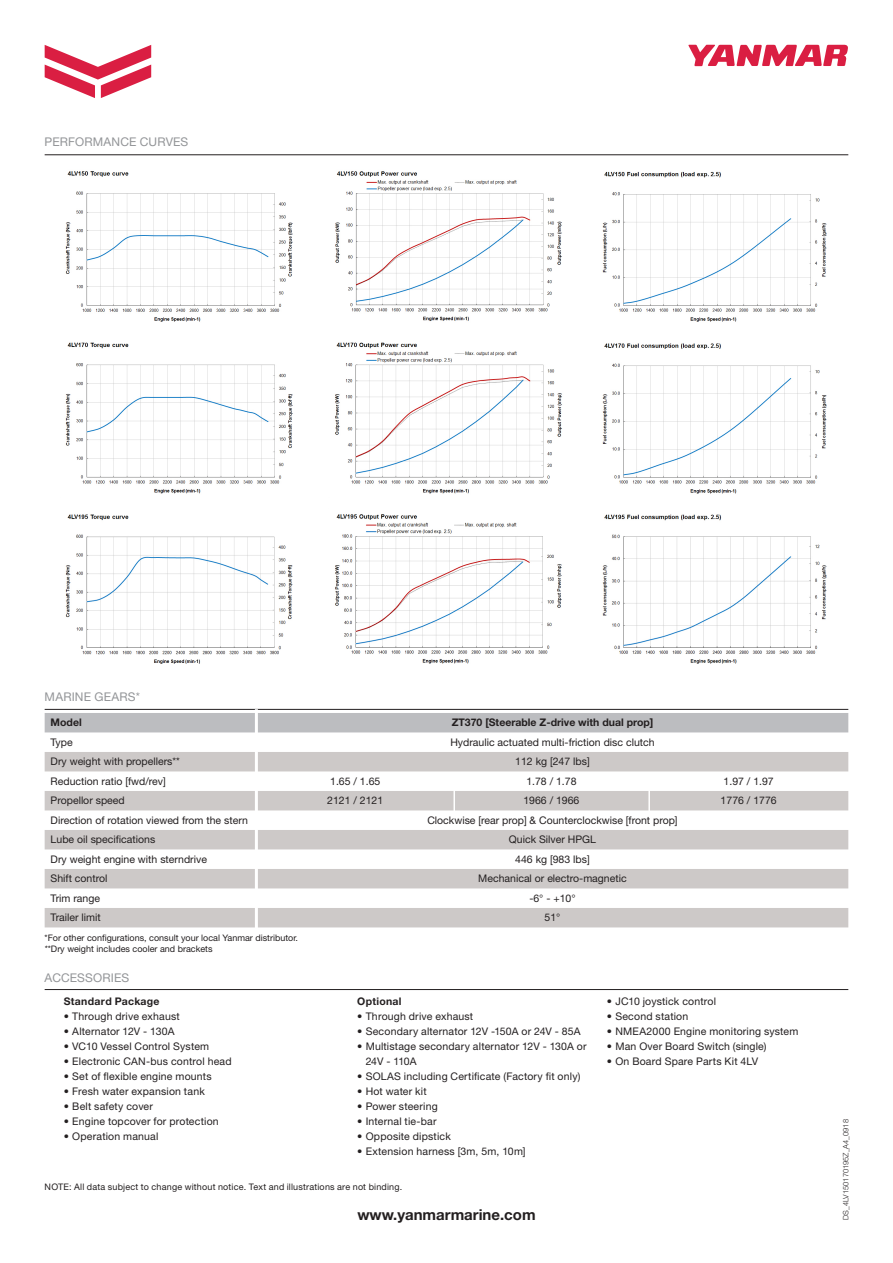
<style>
.page{position:relative;width:893px;height:1263px;background:#fff}
.page>*{position:absolute;margin:0;border:0;box-sizing:border-box;transform-origin:0 0}
.t1{font:700 15px "Helvetica Neue LT Std";color:#231f20}
.t2{font:12px "Helvetica Neue LT Std";letter-spacing:.015em;color:#939598}
.Tekst{font:10.5px/15px "Helvetica Neue LT Std";letter-spacing:.005em;color:#231f20}
.Tekst-2{font:700 10.5px "Helvetica Neue LT Std";color:#231f20}
.Tekst-3{font:700 10.5px "Helvetica Neue LT Std";letter-spacing:.03em;color:#231f20}
.Tekst-4{font:700 10.5px "Helvetica Neue LT Std";letter-spacing:.025em;color:#231f20}
.t3{font:9px "Helvetica Neue LT Std";color:#231f20}
.t4{font:9px "Helvetica Neue LT Std";letter-spacing:.02em;color:#231f20}
.t5{font:300 7.5px "Helvetica Neue LT Std";color:#231f20}
.s1{font-style:italic}
</style>
<div class="page">
<img style="left:602px;top:343px;width:225px;height:151px">
<img style="left:65px;top:171px;width:228px;height:151px">
<img style="left:335px;top:171px;width:227px;height:150px">
<img style="left:602px;top:171px;width:225px;height:151px">
<img style="left:65px;top:342px;width:228px;height:152px">
<img style="left:335px;top:342px;width:227px;height:152px">
<img style="left:65px;top:514px;width:228px;height:150px">
<img style="left:335px;top:514px;width:227px;height:150px">
<img style="left:602px;top:514px;width:225px;height:150px">
<hr style="left:45px;top:155px;width:803px;height:1px;background:#231f20">
<hr style="left:45px;top:989px;width:803px;height:1px;background:#231f20">
<svg style="left:45px;top:45px;width:106px;height:53px"></svg>
<svg style="left:688px;top:45px;width:160px;height:21px"></svg>
<hr style="left:45px;top:709px;width:803px;height:1px;background:#231f20">
<div style="left:45px;top:713px;width:803px;height:19px;background:#bcbdc0"></div>
<svg style="left:45px;top:752px;width:803px;height:175px;fill:#cdc9c8"></svg>
<hr style="left:255px;top:709px;width:3px;height:222px;background:#fff">
<hr style="left:648px;top:776px;width:2px;height:36px;background:#fff">
<hr style="left:453px;top:780px;width:2px;height:36px;background:#fff">
<p class="t2" style="left:45px;top:135px;width:145px">PERFORMANCE CURVES</p>
<p class="t2" style="left:45px;top:689px;width:97px">MARINE GEARS*</p>
<p class="Tekst-2" style="left:51px;top:716px;width:33px">Model</p>
<p class="Tekst-2" style="left:452px;top:716px;width:203px">ZT370 [Steerable Z-drive with dual prop]</p>
<p class="Tekst" style="left:51px;top:735px;width:23px">Type</p>
<p class="Tekst" style="left:450px;top:735px;width:206px">Hydraulic actuated multi-friction disc clutch</p>
<p class="Tekst" style="left:51px;top:754px;width:131px">Dry weight with propellers**</p>
<p class="Tekst" style="left:515px;top:754px;width:76px">112 kg [247 lbs]</p>
<p class="Tekst" style="left:51px;top:773px;width:117px">Reduction ratio [fwd/rev]</p>
<p class="Tekst" style="left:330px;top:773px;width:52px">1.65 / 1.65</p>
<p class="Tekst" style="left:526px;top:773px;width:52px">1.78 / 1.78</p>
<p class="Tekst" style="left:724px;top:773px;width:52px">1.97 / 1.97</p>
<p class="Tekst" style="left:51px;top:793px;width:76px">Propellor speed</p>
<p class="Tekst" style="left:327px;top:793px;width:58px">2121 / 2121</p>
<p class="Tekst" style="left:523px;top:793px;width:58px">1966 / 1966</p>
<p class="Tekst" style="left:721px;top:793px;width:58px">1776 / 1776</p>
<p class="Tekst" style="left:51px;top:812px;width:199px">Direction of rotation viewed from the stern</p>
<p class="Tekst" style="left:427px;top:812px;width:252px">Clockwise [rear prop] &amp; Counterclockwise [front prop]</p>
<p class="Tekst" style="left:51px;top:832px;width:106px">Lube oil specifications</p>
<p class="Tekst" style="left:509px;top:832px;width:89px">Quick Silver HPGL</p>
<p class="Tekst" style="left:51px;top:851px;width:158px">Dry weight engine with sterndrive</p>
<p class="Tekst" style="left:515px;top:851px;width:76px">446 kg [983 lbs]</p>
<p class="Tekst" style="left:51px;top:871px;width:58px">Shift control</p>
<p class="Tekst" style="left:478px;top:871px;width:150px">Mechanical or electro-magnetic</p>
<p class="Tekst" style="left:51px;top:890px;width:51px">Trim range</p>
<p class="Tekst" style="left:529px;top:890px;width:48px">-6° - +10°</p>
<p class="Tekst" style="left:51px;top:910px;width:52px">Trailer limit</p>
<p class="Tekst" style="left:545px;top:910px;width:17px">51°</p>
<p class="t3" style="left:45px;top:932px;width:255px">*For other configurations, consult your local Yanmar distributor.</p>
<p class="t3" style="left:45px;top:943px;width:169px"><span class="s1">*</span>*Dry weight includes cooler and brackets</p>
<p class="t2" style="left:45px;top:971px;width:86px">ACCESSORIES</p>
<p class="Tekst-3" style="left:64px;top:994px;width:97px">Standard Package</p>
<p class="Tekst" style="left:64px;top:1008px;width:118px">• Through drive exhaust</p>
<p class="Tekst" style="left:64px;top:1023px;width:112px">• Alternator 12V - 130A</p>
<p class="Tekst" style="left:64px;top:1038px;width:147px">• VC10 Vessel Control System</p>
<p class="Tekst" style="left:64px;top:1053px;width:169px">• Electronic CAN-bus control head</p>
<p class="Tekst" style="left:64px;top:1068px;width:149px">• Set of flexible engine mounts</p>
<p class="Tekst" style="left:64px;top:1083px;width:143px">• Fresh water expansion tank</p>
<p class="Tekst" style="left:64px;top:1098px;width:91px">• Belt safety cover</p>
<p class="Tekst" style="left:64px;top:1113px;width:156px">• Engine topcover for protection</p>
<p class="Tekst" style="left:64px;top:1128px;width:96px">• Operation manual</p>
<p class="Tekst-4" style="left:357px;top:994px;width:46px">Optional</p>
<p class="Tekst" style="left:357px;top:1008px;width:118px">• Through drive exhaust</p>
<p class="Tekst" style="left:357px;top:1023px;width:225px">• Secondary alternator 12V -150A or 24V - 85A</p>
<p class="Tekst" style="left:366px;top:1038px;width:222px;text-indent:-9px">• Multistage secondary alternator 12V - 130A or<br>24V - 110A</p>
<p class="Tekst" style="left:357px;top:1068px;width:225px">• SOLAS including Certificate (Factory fit only)</p>
<p class="Tekst" style="left:357px;top:1083px;width:71px">• Hot water kit</p>
<p class="Tekst" style="left:357px;top:1098px;width:82px">• Power steering</p>
<p class="Tekst" style="left:357px;top:1113px;width:81px">• Internal tie-bar</p>
<p class="Tekst" style="left:357px;top:1128px;width:95px">• Opposite dipstick</p>
<p class="Tekst" style="left:357px;top:1143px;width:170px">• Extension harness [3m, 5m, 10m]</p>
<p class="t4" style="left:45px;top:1181px;width:359px">NOTE: All data subject to change without notice. Text and illustrations are not binding.</p>
<p class="t1" style="left:357px;top:1205px;width:180px">www.yanmarmarine.com</p>
<p class="Tekst" style="left:607px;top:993px;width:111px">• JC10 joystick control</p>
<p class="Tekst" style="left:607px;top:1008px;width:83px">• Second station</p>
<p class="Tekst" style="left:607px;top:1023px;width:193px">• NMEA2000 Engine monitoring system</p>
<p class="Tekst" style="left:607px;top:1038px;width:161px">• Man Over Board Switch (single)</p>
<p class="Tekst" style="left:607px;top:1053px;width:153px">• On Board Spare Parts Kit 4LV</p>
<p class="t5" style="left:841px;top:1220px;width:102px;rotate:-90deg">DS_4LV150170195Z_A4_0918</p>
</div>
